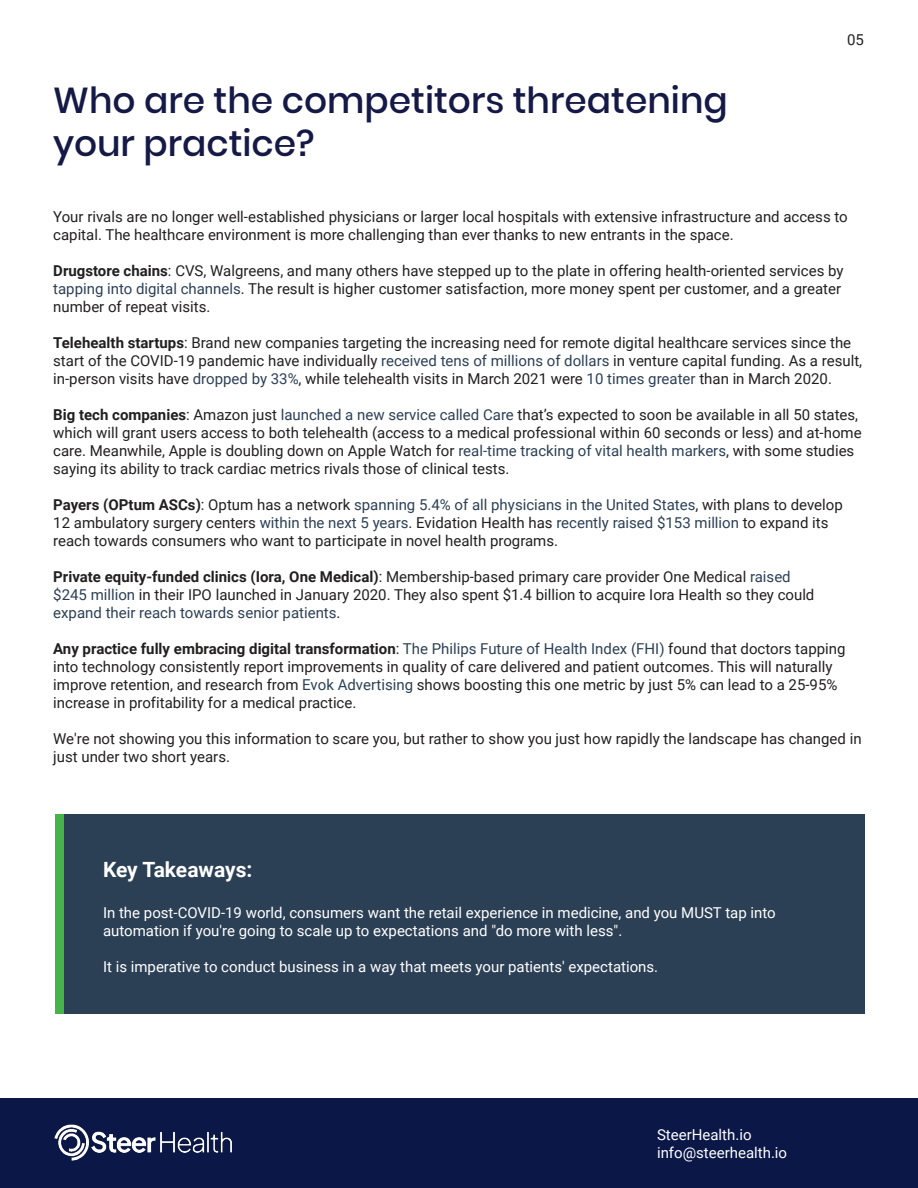
<style>
.page{position:relative;width:918px;height:1188px;background:#fff}
.page>*{position:absolute;margin:0;border:0;box-sizing:border-box;transform-origin:0 0}
.t1{font:500 36px/43.2px "Poppins";color:#151946}
.t2{font:700 21px "Roboto";letter-spacing:-.005em;color:#fff}
.t3{font:15px/18px "Roboto";color:#221f1f}
.t4{font:15px/18px "Roboto";color:#fff}
.s1{font-weight:700}
.s2{color:#2c4055}
</style>
<div class="page">
<div style="left:57px;top:815px;width:808px;height:199px;background:#2c4055"></div>
<div style="left:55px;top:815px;width:9px;height:199px;background:#45b549"></div>
<div style="left:0;top:1098px;width:918px;height:90px;background:#0a1747"></div>
<img style="left:54px;top:1125px;width:178px;height:36px">
<h1 class="t1" style="left:53px;top:79px;width:676px">Who are the competitors threatening your practice?</h1>
<p class="t3" style="left:847px;top:31px;width:18px">05</p>
<p class="t3" style="left:53px;top:207px;width:796px">Your rivals are no longer well-established physicians or larger local hospitals with extensive infrastructure and access to capital. The healthcare environment is more challenging than ever thanks to new entrants in the space.</p>
<p class="t3" style="left:53px;top:261px;width:792px"><span class="s1">Drugstore chains</span>: CVS, Walgreens, and many others have stepped up to the plate in offering health-oriented services by <span class="s2">tapping into digital channels</span>. The result is higher customer satisfaction, more money spent per customer, and a greater number of repeat visits.</p>
<p class="t3" style="left:53px;top:333px;width:810px"><span class="s1">Telehealth startups</span>: Brand new companies targeting the increasing need for remote digital healthcare services since the start of the COVID-19 pandemic have individually <span class="s2">received tens of millions of dollars</span> in venture capital funding. As a result, in-person visits have <span class="s2">dropped by 33%</span>, while telehealth visits in March 2021 were <span class="s2">10 times greater</span> than in March 2020.</p>
<p class="t3" style="left:53px;top:405px;width:810px"><span class="s1">Big tech companies</span>: Amazon just <span class="s2">launched a new service called Care</span> that’s expected to soon be available in all 50 states, which will grant users access to both telehealth (access to a medical professional within 60 seconds or less) and at-home care. Meanwhile, Apple is doubling down on Apple Watch for <span class="s2">real-time tracking of vital health markers</span>, with some studies saying its ability to track cardiac metrics rivals those of clinical tests.</p>
<p class="t3" style="left:53px;top:495px;width:791px"><span class="s1">Payers (OPtum ASCs)</span>: Optum has a network <span class="s2">spanning 5.4% of all physicians in the United States</span>, with plans to develop<br>12 ambulatory surgery centers <span class="s2">within the next 5 years</span>. Evidation Health has <span class="s2">recently raised $153 million</span> to expand its reach towards consumers who want to participate in novel health programs.</p>
<p class="t3" style="left:53px;top:567px;width:763px"><span class="s1">Private equity-funded clinics (Iora, One Medical)</span>: Membership-based primary care provider One Medical <span class="s2">raised $245 million</span> in their IPO launched in January 2020. They also spent $1.4 billion to acquire Iora Health so they could <span class="s2">expand their reach towards senior patients</span>.</p>
<p class="t3" style="left:53px;top:639px;width:794px"><span class="s1">Any practice fully embracing digital transformation</span>: <span class="s2">The Philips Future of Health Index (FHI)</span> found that doctors tapping into technology consistently report improvements in quality of care delivered and patient outcomes. This will naturally improve retention, and research from <span class="s2">Evok Advertising</span> shows boosting this one metric by just 5% can lead to a 25-95% increase in profitability for a medical practice.</p>
<p class="t3" style="left:53px;top:729px;width:810px">We're not showing you this information to scare you, but rather to show you just how rapidly the landscape has changed in just under two short years.</p>
<h2 class="t2" style="left:103px;top:855px;width:151px">Key Takeaways:</h2>
<p class="t4" style="left:103px;top:903px;width:674px">In the post-COVID-19 world, consumers want the retail experience in medicine, and you MUST tap into automation if you're going to scale up to expectations and "do more with less".</p>
<p class="t4" style="left:103px;top:957px;width:557px">It is imperative to conduct business in a way that meets your patients' expectations.</p>
<p class="t4" style="left:657px;top:1126px;width:132px">SteerHealth.io info@steerhealth.io</p>
</div>
